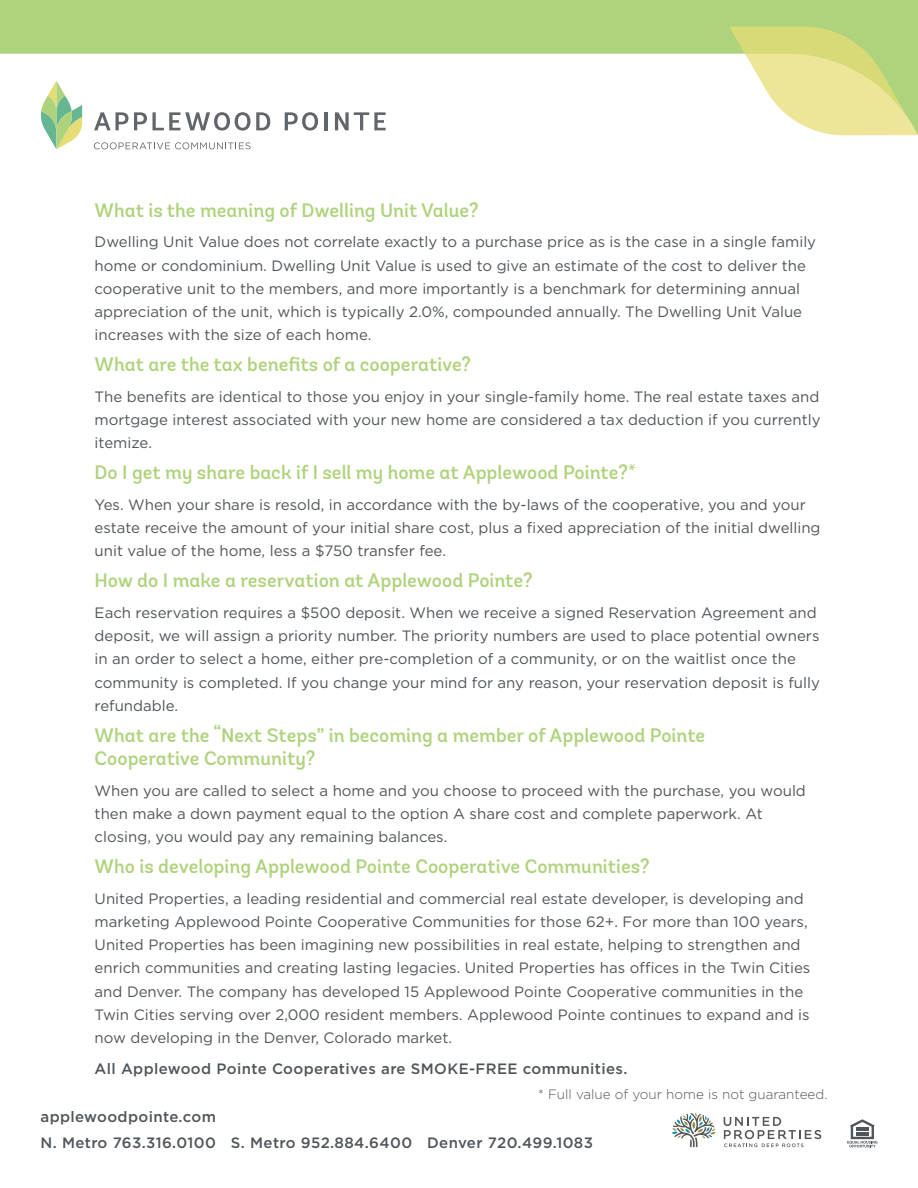
<style>
.page{position:relative;width:918px;height:1188px;background:#fff}
.page>*{position:absolute;margin:0;border:0;box-sizing:border-box;transform-origin:0 0}
.t1{font:500 19.5px/23.2px "Andes";color:#afd37c}
.t2{font:15px/23.2px "Gotham";color:#50555a}
.t3{font:500 15px/25.5px "Gotham";letter-spacing:.025em;color:#50555a}
.t4{font:300 13.5px "Gotham";color:#50555a}
</style>
<div class="page">
<svg style="left:0;top:0;width:918px;height:150px"></svg>
<svg style="left:729px;top:27px;width:189px;height:108px"></svg>
<svg style="left:847px;top:1119px;width:30px;height:29px"></svg>
<hr style="left:856px;top:1127px;width:12px;height:4px;background:#50555a">
<svg style="left:672px;top:1113px;width:44px;height:34px"></svg>
<svg style="left:724px;top:1117px;width:97px;height:30px"></svg>
<svg style="left:94px;top:142px;width:157px;height:7px"></svg>
<svg style="left:40px;top:81px;width:42px;height:68px"></svg>
<svg style="left:94px;top:112px;width:34px;height:18px"></svg>
<svg style="left:134px;top:112px;width:13px;height:18px"></svg>
<svg style="left:153px;top:112px;width:117px;height:19px"></svg>
<svg style="left:285px;top:112px;width:33px;height:19px"></svg>
<hr style="left:324px;top:112px;width:3px;height:18px;background:#62656a">
<svg style="left:335px;top:112px;width:51px;height:18px"></svg>
<h1 class="t1" style="left:95px;top:199px;width:385px">What is the meaning of Dwelling Unit Value?</h1>
<p class="t2" style="left:95px;top:230px;width:723px">Dwelling Unit Value does not correlate exactly to a purchase price as is the case in a single family home or condominium. Dwelling Unit Value is used to give an estimate of the cost to deliver the cooperative unit to the members, and more importantly is a benchmark for determining annual appreciation of the unit, which is typically 2.0%, compounded annually. The Dwelling Unit Value increases with the size of each home.</p>
<h1 class="t1" style="left:95px;top:353px;width:378px">What are the tax benefits of a cooperative?</h1>
<p class="t2" style="left:95px;top:385px;width:727px;text-align:justify">The benefits are identical to those you enjoy in your single-family home. The real estate taxes and mortgage interest associated with your new home are considered a tax deduction if you currently itemize.</p>
<h1 class="t1" style="left:95px;top:461px;width:543px">Do I get my share back if I sell my home at Applewood Pointe?*</h1>
<p class="t2" style="left:95px;top:493px;width:727px">Yes. When your share is resold, in accordance with the by-laws of the cooperative, you and your estate receive the amount of your initial share cost, plus a fixed appreciation of the initial dwelling unit value of the home, less a $750 transfer fee.</p>
<h1 class="t1" style="left:95px;top:569px;width:439px">How do I make a reservation at Applewood Pointe?</h1>
<p class="t2" style="left:95px;top:601px;width:727px">Each reservation requires a $500 deposit. When we receive a signed Reservation Agreement and deposit, we will assign a priority number. The priority numbers are used to place potential owners in an order to select a home, either pre-completion of a community, or on the waitlist once the community is completed. If you change your mind for any reason, your reservation deposit is fully refundable.</p>
<h1 class="t1" style="left:95px;top:724px;width:612px">What are the “Next Steps” in becoming a member of Applewood Pointe<br>Cooperative Community?</h1>
<p class="t2" style="left:95px;top:779px;width:713px">When you are called to select a home and you choose to proceed with the purchase, you would then make a down payment equal to the option A share cost and complete paperwork. At closing, you would pay any remaining balances.</p>
<h1 class="t1" style="left:95px;top:855px;width:557px">Who is developing Applewood Pointe Cooperative Communities?</h1>
<p class="t2" style="left:95px;top:887px;width:717px">United Properties, a leading residential and commercial real estate developer, is developing and marketing Applewood Pointe Cooperative Communities for those 62+. For more than 100 years, United Properties has been imagining new possibilities in real estate, helping to strengthen and enrich communities and creating lasting legacies. United Properties has offices in the Twin Cities and Denver. The company has developed 15 Applewood Pointe Cooperative communities in the Twin Cities serving over 2,000 resident members. Applewood Pointe continues to expand and is now developing in the Denver, Colorado market.</p>
<p class="t3" style="left:95px;top:1056px;width:534px">All Applewood Pointe Cooperatives are SMOKE-FREE communities.</p>
<p class="t4" style="left:538px;top:1087px;width:291px">* Full value of your home is not guaranteed.</p>
<p class="t3" style="left:40px;top:1104px;width:554px">applewoodpointe.com<br>N. Metro 763.316.0100 S. Metro 952.884.6400 Denver 720.499.1083</p>
</div>
